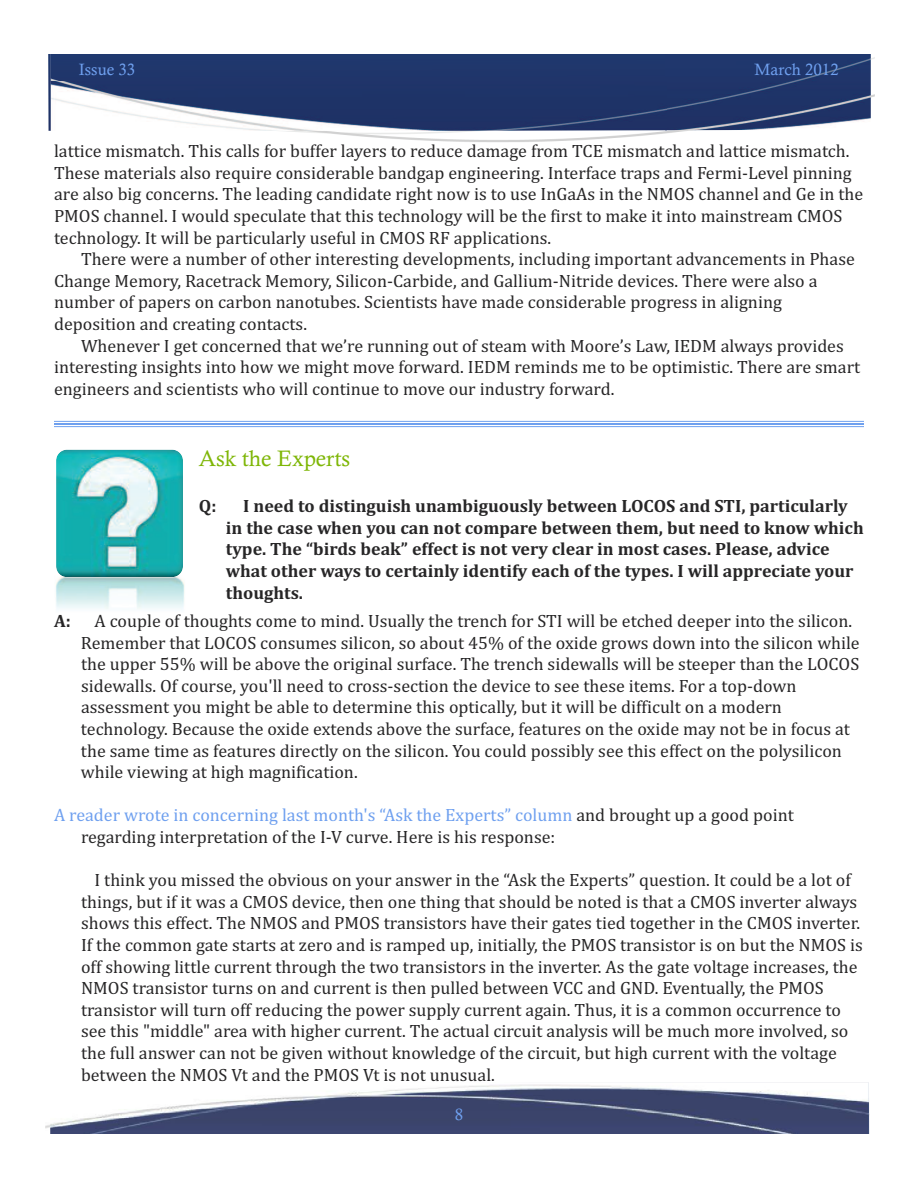
<style>
.page{position:relative;width:918px;height:1188px;background:#fff}
.page>*{position:absolute;margin:0;border:0;box-sizing:border-box;transform-origin:0 0}
.t1{font:22.5px "Calisto";color:#7eb606}
.t2{font:18px/21.6px "Cambria";color:#272627}
.t3{font:700 18px/21.6px "Cambria";color:#272627}
.t4{font:16.5px "Calisto";color:#6fa0ef}
.s1{color:#6fa0ef}
</style>
<div class="page">
<img style="left:48px;top:54px;width:3px;height:77px">
<img style="left:51px;top:54px;width:820px;height:77px">
<img style="left:50px;top:1083px;width:819px;height:51px">
<img style="left:56px;top:576px;width:129px;height:33px">
<img style="left:56px;top:450px;width:127px;height:127px;border-radius:11px">
<hr style="left:54px;top:421px;width:810px;height:1px;background:#6fa0ef">
<hr style="left:54px;top:423px;width:810px;height:2px;background:#6fa0ef">
<hr style="left:54px;top:426px;width:810px;height:1px;background:#6fa0ef">
<p class="t4" style="left:79px;top:59px;width:58px">Issue 33</p>
<p class="t4" style="left:755px;top:59px;width:86px">March 2012</p>
<p class="t2" style="left:54px;top:140px;width:811px">lattice mismatch. This calls for buffer layers to reduce damage from TCE mismatch and lattice mismatch.<br>These materials also require considerable bandgap engineering. Interface traps and Fermi-Level pinning are also big concerns. The leading candidate right now is to use InGaAs in the NMOS channel and Ge in the PMOS channel. I would speculate that this technology will be the first to make it into mainstream CMOS technology. It will be particularly useful in CMOS RF applications.</p>
<p class="t2" style="left:54px;top:248px;width:802px;text-indent:27px">There were a number of other interesting developments, including important advancements in Phase Change Memory, Racetrack Memory, Silicon-Carbide, and Gallium-Nitride devices. There were also a number of papers on carbon nanotubes. Scientists have made considerable progress in aligning deposition and creating contacts.</p>
<p class="t2" style="left:54px;top:335px;width:808px;text-indent:27px">Whenever I get concerned that we’re running out of steam with Moore’s Law, IEDM always provides interesting insights into how we might move forward. IEDM reminds me to be optimistic. There are smart engineers and scientists who will continue to move our industry forward.</p>
<p class="t1" style="left:199px;top:445px;width:153px">Ask the Experts</p>
<p class="t3" style="left:199px;top:495px;width:19px">Q:</p>
<p class="t3" style="left:226px;top:495px;width:639px;text-indent:17px">I need to distinguish unambiguously between LOCOS and STI, particularly in the case when you can not compare between them, but need to know which type. The “birds beak” effect is not very clear in most cases. Please, advice what other ways to certainly identify each of the types. I will appreciate your thoughts.</p>
<p class="t3" style="left:54px;top:610px;width:18px">A:</p>
<p class="t2" style="left:81px;top:610px;width:780px;text-indent:14px">A couple of thoughts come to mind. Usually the trench for STI will be etched deeper into the silicon.<br>Remember that LOCOS consumes silicon, so about 45% of the oxide grows down into the silicon while the upper 55% will be above the original surface. The trench sidewalls will be steeper than the LOCOS sidewalls. Of course, you'll need to cross-section the device to see these items. For a top-down assessment you might be able to determine this optically, but it will be difficult on a modern technology. Because the oxide extends above the surface, features on the oxide may not be in focus at the same time as features directly on the silicon. You could possibly see this effect on the polysilicon while viewing at high magnification.</p>
<p class="t2" style="left:81px;top:804px;width:714px;text-indent:-27px"><span class="s1">A reader wrote in concerning last month's “Ask the Experts” column</span> and brought up a good point regarding interpretation of the I-V curve. Here is his response:</p>
<p class="t2" style="left:81px;top:869px;width:783px;text-indent:13px">I think you missed the obvious on your answer in the “Ask the Experts” question. It could be a lot of things, but if it was a CMOS device, then one thing that should be noted is that a CMOS inverter always shows this effect. The NMOS and PMOS transistors have their gates tied together in the CMOS inverter.<br>If the common gate starts at zero and is ramped up, initially, the PMOS transistor is on but the NMOS is off showing little current through the two transistors in the inverter. As the gate voltage increases, the NMOS transistor turns on and current is then pulled between VCC and GND. Eventually, the PMOS transistor will turn off reducing the power supply current again. Thus, it is a common occurrence to see this "middle" area with higher current. The actual circuit analysis will be much more involved, so the full answer can not be given without knowledge of the circuit, but high current with the voltage between the NMOS Vt and the PMOS Vt is not unusual.</p>
<p class="t4" style="left:455px;top:1105px;width:10px">8</p>
</div>
